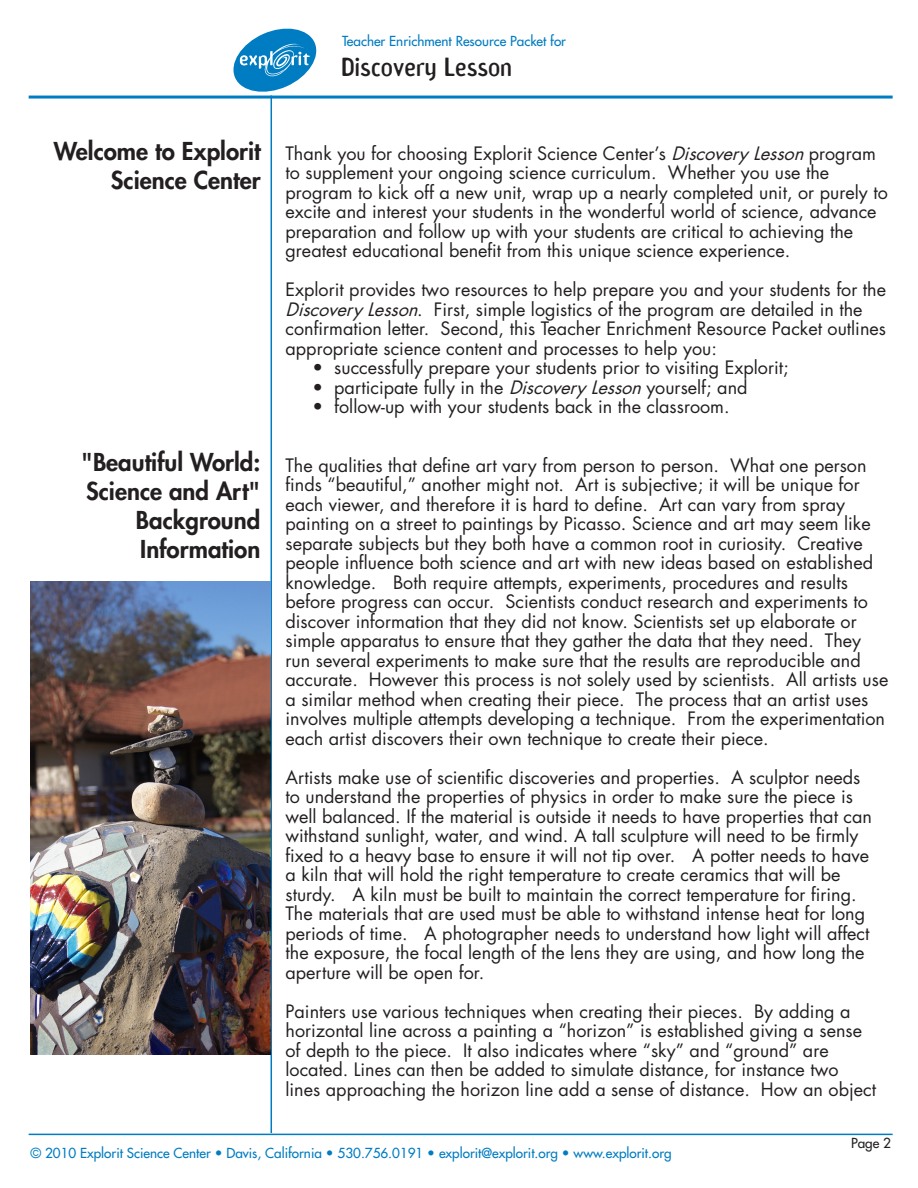
<style>
.page{position:relative;width:918px;height:1188px;background:#fff}
.page>*{position:absolute;margin:0;border:0;box-sizing:border-box;transform-origin:0 0}
.t1{font:24.75px "Amoebia Sans";color:#231f20}
.t2{font:800 24px/28.8px "Futura";color:#231f20}
.t3{font:18px/19.5px "Futura";color:#231f20}
.t4{font:13.5px "Futura";color:#007cc2}
.Subhead_2{font:13.5px "Futura";color:#231f20}
.s1{font-style:italic}
</style>
<div class="page">
<hr style="left:271px;top:95px;width:1px;height:1038px;background:#007cc2">
<hr style="left:29px;top:1134px;width:864px;height:1px;background:#007cc2">
<hr style="left:29px;top:96px;width:864px;height:3px;background:#007cc2">
<svg style="left:234px;top:29px;width:82px;height:63px"></svg>
<img style="left:30px;top:581px;width:241px;height:473px">
<p class="t4" style="left:342px;top:32px;width:225px">Teacher Enrichment Resource Packet for</p>
<p class="t2" style="left:54px;top:137px;width:208px;text-align:right">Welcome to Explorit<br>Science Center</p>
<p class="t2" style="left:81px;top:448px;width:181px">"Beautiful World:<br>Science and Art"</p>
<p class="t2" style="left:136px;top:505px;width:126px">Background</p>
<p class="t2" style="left:140px;top:534px;width:122px">Information</p>
<h1 class="t1" style="left:341px;top:53px;width:173px">Discovery Lesson</h1>
<p class="t3" style="left:286px;top:143px;width:604px">Thank you for choosing Explorit Science Center’s <span class="s1">Discovery Lesson</span>program to supplement your ongoing science curriculum. Whether you use the program to kick off a new unit, wrap up a nearly completed unit, or purely to excite and interest your students in the wonderful world of science, advance preparation and follow up with your students are critical to achieving the greatest educational benefit from this unique science experience.</p>
<p class="t3" style="left:286px;top:280px;width:602px">Explorit provides two resources to help prepare you and your students for the <span class="s1">Discovery Lesson</span>. First, simple logistics of the program are detailed in the confirmation letter. Second, this Teacher Enrichment Resource Packet outlines appropriate science content and processes to help you:</p>
<p class="t3" style="left:313px;top:358px;width:478px">• successfully prepare your students prior to visiting Explorit;</p>
<p class="t3" style="left:313px;top:377px;width:437px">• participate fully in the <span class="s1">Discovery Lesson</span>yourself; and</p>
<p class="t3" style="left:313px;top:397px;width:419px">• follow-up with your students back in the classroom.</p>
<p class="t3" style="left:286px;top:455px;width:604px">The qualities that define art vary from person to person. What one person finds “beautiful,” another might not. Art is subjective; it will be unique for each viewer, and therefore it is hard to define. Art can vary from spray painting on a street to paintings by Picasso. Science and art may seem like separate subjects but they both have a common root in curiosity. Creative people influence both science and art with new ideas based on established knowledge. Both require attempts, experiments, procedures and results before progress can occur. Scientists conduct research and experiments to discover information that they did not know. Scientists set up elaborate or simple apparatus to ensure that they gather the data that they need. They run several experiments to make sure that the results are reproducible and accurate. However this process is not solely used by scientists. All artists use a similar method when creating their piece. The process that an artist uses involves multiple attempts developing a technique. From the experimentation each artist discovers their own technique to create their piece.</p>
<p class="t3" style="left:286px;top:767px;width:588px">Artists make use of scientific discoveries and properties. A sculptor needs to understand the properties of physics in order to make sure the piece is well balanced. If the material is outside it needs to have properties that can withstand sunlight, water, and wind. A tall sculpture will need to be firmly fixed to a heavy base to ensure it will not tip over. A potter needs to have a kiln that will hold the right temperature to create ceramics that will be sturdy. A kiln must be built to maintain the correct temperature for firing.<br>The materials that are used must be able to withstand intense heat for long periods of time. A photographer needs to understand how light will affect the exposure, the focal length of the lens they are using, and how long the aperture will be open for.</p>
<p class="t3" style="left:286px;top:1001px;width:592px">Painters use various techniques when creating their pieces. By adding a horizontal line across a painting a “horizon” is established giving a sense of depth to the piece. It also indicates where “sky” and “ground” are located. Lines can then be added to simulate distance, for instance two lines approaching the horizon line add a sense of distance. How an object</p>
<p class="t4" style="left:30px;top:1144px;width:643px">© 2010 Explorit Science Center • Davis, California • 530.756.0191 • explorit@explorit.org • www.explorit.org</p>
<p class="Subhead_2" style="left:851px;top:1134px;width:41px">Page 2</p>
</div>
